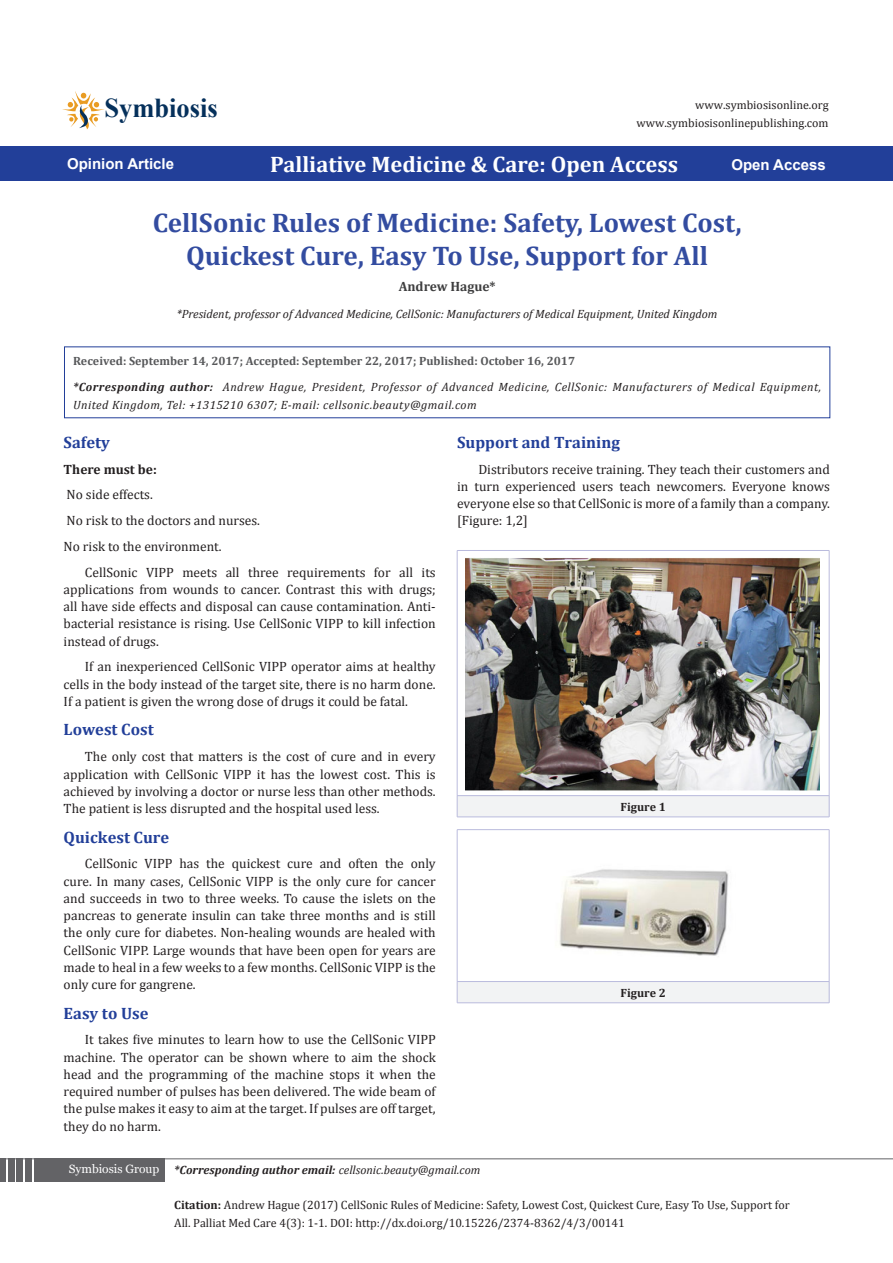
<style>
.page{position:relative;width:893px;height:1263px;background:#fff}
.page>*{position:absolute;margin:0;border:0;box-sizing:border-box;transform-origin:0 0}
.t1{font:700 27.3px "Times New Roman";color:#05305b}
.t2{font:700 27px/33px "Cambria";color:#334ca0;text-align:center}
.Default{font:700 22.5px "Cambria";color:#fff}
.t3{font:700 16.5px "Cambria";color:#223f99}
.Default-2{font:700 15px "Arial";color:#fff}
.t4{font:13.5px/17.2px "Cambria";color:#231f20;text-align:justify}
.t5{font:700 13.5px "Cambria";color:#3e3e3f}
.t6{font:700 13.5px "Cambria";color:#231f20}
.t7{font:12px/18px "Cambria";color:#231f20}
.Pa8{font:italic 12px/18px "Cambria";letter-spacing:.035em;color:#231f20}
.Pa8-2{font:italic 12px "Cambria";color:#231f20}
.Pa8-3{font:700 12px "Cambria";color:#57585a}
.t8{font:italic 700 12px "Cambria";color:#231f20}
.Pa0{font:12px "Cambria";color:#221e1f}
.t9{font:700 12px "Cambria";color:#231f20}
.s1{font-weight:700}
.s2{font-family:"Georgia";font-weight:400;font-style:normal;color:#fff}
.s3{font-weight:400}
</style>
<div class="page">
<hr style="left:0;top:1158px;width:893px;height:1px;background:#636366">
<div style="left:34px;top:1159px;width:130px;height:23px;background:#636366"></div>
<div style="left:25px;top:1159px;width:7px;height:23px;background:#636366"></div>
<div style="left:17px;top:1159px;width:6px;height:23px;background:#636366"></div>
<div style="left:8px;top:1159px;width:6px;height:23px;background:#636366"></div>
<div style="left:0;top:1159px;width:6px;height:23px;background:#636366"></div>
<svg style="left:62px;top:91px;width:42px;height:38px"></svg>
<div style="left:0;top:146px;width:893px;height:35px;background:#223f99"></div>
<svg style="left:64px;top:347px;width:766px;height:71px"></svg>
<div style="left:457px;top:796px;width:372px;height:21px;background:#f2f3f4"></div>
<hr style="left:457px;top:550px;width:372px;height:1px;background:#babbdd">
<hr style="left:457px;top:550px;width:1px;height:246px;background:#babbdd">
<hr style="left:829px;top:550px;width:1px;height:246px;background:#babbdd">
<hr style="left:457px;top:795px;width:372px;height:1px;background:#babbdd">
<svg style="left:457px;top:796px;width:1px;height:21px"></svg>
<svg style="left:829px;top:796px;width:1px;height:21px"></svg>
<hr style="left:457px;top:817px;width:372px;height:1px;background:#babbdd">
<img style="left:465px;top:557px;width:355px;height:234px">
<div style="left:457px;top:981px;width:372px;height:22px;background:#f2f3f4"></div>
<hr style="left:457px;top:829px;width:372px;height:1px;background:#babbdd">
<hr style="left:457px;top:830px;width:1px;height:151px;background:#babbdd">
<hr style="left:829px;top:830px;width:1px;height:151px;background:#babbdd">
<hr style="left:457px;top:981px;width:372px;height:1px;background:#babbdd">
<svg style="left:457px;top:982px;width:1px;height:20px"></svg>
<svg style="left:829px;top:981px;width:1px;height:22px"></svg>
<hr style="left:457px;top:1002px;width:372px;height:1px;background:#babbdd">
<img style="left:559px;top:869px;width:169px;height:87px">
<p class="t1" style="left:105px;top:89px;width:115px">Symbiosis</p>
<p class="Pa0" style="left:695px;top:98px;width:135px">www.symbiosisonline.org</p>
<p class="Pa0" style="left:637px;top:116px;width:193px">www.symbiosisonlinepublishing.com</p>
<p class="Default-2" style="left:67px;top:154px;width:108px">Opinion Article</p>
<p class="Default" style="left:270px;top:149px;width:409px">Palliative Medicine &amp; Care: Open Access</p>
<p class="Default-2" style="left:731px;top:154px;width:96px">Open Access</p>
<p class="t2" style="left:153px;top:205px;width:590px">CellSonic Rules of Medicine: Safety, Lowest Cost,<br>Quickest Cure, Easy To Use, Support for All</p>
<p class="t5" style="left:399px;top:277px;width:98px">Andrew Hague*</p>
<p class="Pa8-2" style="left:177px;top:305px;width:542px">*President, professor of Advanced Medicine, CellSonic: Manufacturers of Medical Equipment, United Kingdom</p>
<p class="Pa8-3" style="left:73px;top:352px;width:504px">Received: September 14, 2017; Accepted: September 22, 2017; Published: October 16, 2017</p>
<p class="Pa8" style="left:73px;top:378px;width:750px"><span class="s1">*Corresponding author:</span> Andrew Hague, President, Professor of Advanced Medicine, CellSonic: Manufacturers of Medical Equipment,<br>United Kingdom, Tel: +1315210 6307; E-mail: cellsonic.beauty@gmail.com</p>
<p class="t3" style="left:457px;top:431px;width:164px">Support and Training</p>
<p class="t4" style="left:457px;top:460px;width:374px;text-indent:21px">Distributors receive training. They teach their customers and in turn experienced users teach newcomers. Everyone knows everyone else so that CellSonic is more of a family than a company. [Figure: 1,2]</p>
<p class="t3" style="left:64px;top:431px;width:48px">Safety</p>
<p class="t6" style="left:64px;top:459px;width:95px">There must be:</p>
<p class="t4" style="left:67px;top:486px;width:88px">No side effects.</p>
<p class="t4" style="left:67px;top:512px;width:195px">No risk to the doctors and nurses.</p>
<p class="t4" style="left:64px;top:538px;width:160px">No risk to the environment.</p>
<p class="t4" style="left:64px;top:563px;width:374px;text-indent:21px">CellSonic VIPP meets all three requirements for all its applications from wounds to cancer. Contrast this with drugs; all have side effects and disposal can cause contamination. Anti&shy;bacterial resistance is rising. Use CellSonic VIPP to kill infection instead of drugs.</p>
<p class="t4" style="left:64px;top:658px;width:374px;text-indent:21px">If an inexperienced CellSonic VIPP operator aims at healthy cells in the body instead of the target site, there is no harm done.<br>If a patient is given the wrong dose of drugs it could be fatal.</p>
<p class="t3" style="left:64px;top:718px;width:92px">Lowest Cost</p>
<p class="t4" style="left:64px;top:748px;width:374px;text-indent:21px">The only cost that matters is the cost of cure and in every application with CellSonic VIPP it has the lowest cost. This is achieved by involving a doctor or nurse less than other methods.<br>The patient is less disrupted and the hospital used less.</p>
<p class="t3" style="left:64px;top:825px;width:107px">Quickest Cure</p>
<p class="t4" style="left:64px;top:855px;width:374px;text-indent:21px">CellSonic VIPP has the quickest cure and often the only cure. In many cases, CellSonic VIPP is the only cure for cancer and succeeds in two to three weeks. To cause the islets on the pancreas to generate insulin can take three months and is still the only cure for diabetes. Non-healing wounds are healed with CellSonic VIPP. Large wounds that have been open for years are made to heal in a few weeks to a few months. CellSonic VIPP is the only cure for gangrene.</p>
<p class="t3" style="left:64px;top:1001px;width:86px">Easy to Use</p>
<p class="t4" style="left:64px;top:1031px;width:374px;text-indent:21px">It takes five minutes to learn how to use the CellSonic VIPP machine. The operator can be shown where to aim the shock head and the programming of the machine stops it when the required number of pulses has been delivered. The wide beam of the pulse makes it easy to aim at the target. If pulses are off target, they do no harm.</p>
<p class="t9" style="left:620px;top:798px;width:47px">Figure 1</p>
<p class="t9" style="left:620px;top:984px;width:47px">Figure 2</p>
<p class="t8" style="left:69px;top:1161px;width:413px"><span class="s2">Symbiosis Group</span> *Corresponding author email: <span class="s3">cellsonic.beauty@gmail.com</span></p>
<p class="t7" style="left:174px;top:1195px;width:617px"><span class="s1">Citation:</span> Andrew Hague (2017) CellSonic Rules of Medicine: Safety, Lowest Cost, Quickest Cure, Easy To Use, Support for<br>All. Palliat Med Care 4(3): 1-1. DOI: http://dx.doi.org/10.15226/2374-8362/4/3/00141</p>
</div>
